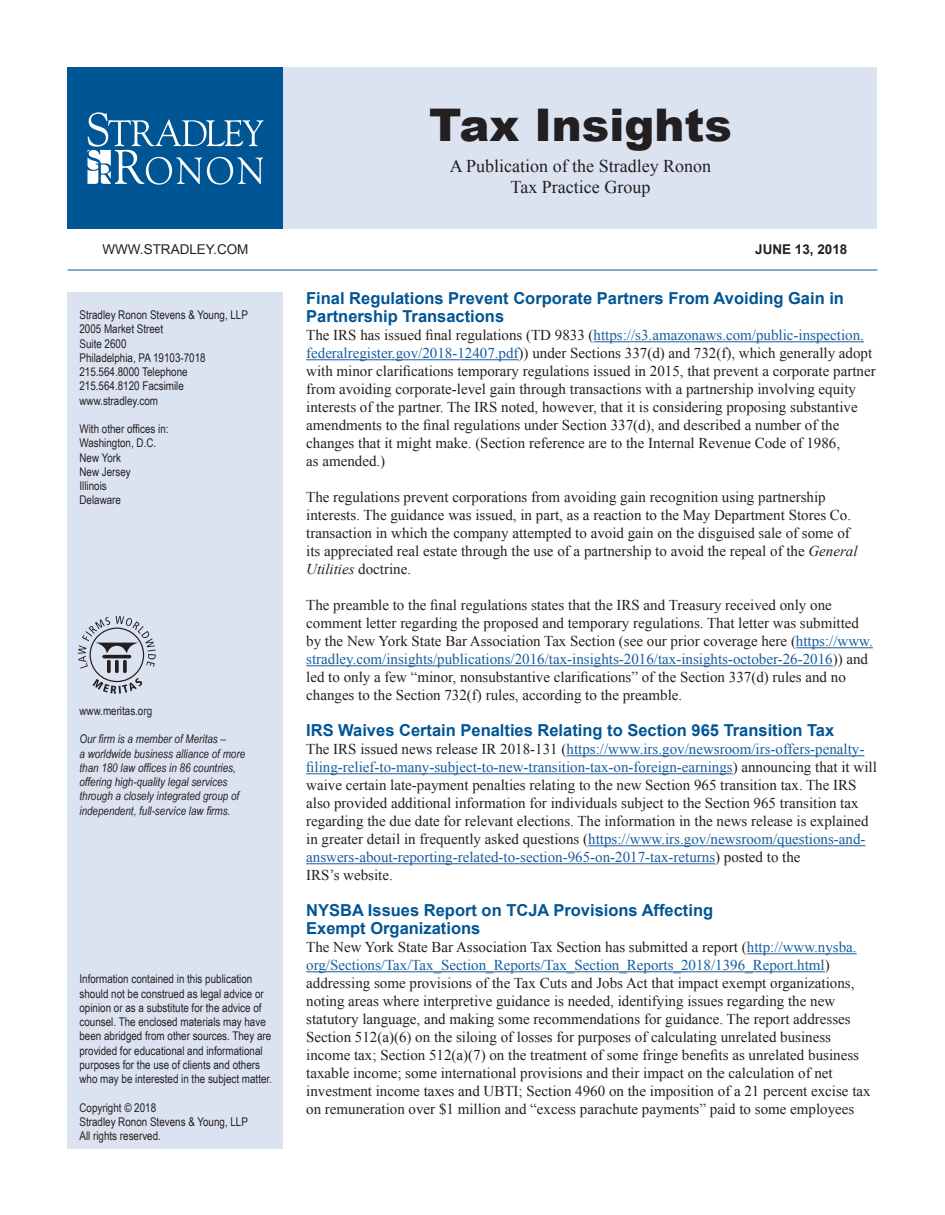
<style>
.page{position:relative;width:945px;height:1215px;background:#fff}
.page>*{position:absolute;margin:0;border:0;box-sizing:border-box;transform-origin:0 0}
.t1{font:900 45px "Arial";color:#231f20}
.t2{font:18px "Times New Roman";color:#231f20}
.t3{font:700 16.5px/18px "Arial";color:#005594}
.t4{font:15px/18px "Times New Roman";color:#231f20}
.t5{font:13.5px "Arial";color:#231f20}
.t6{font:700 13.5px "Arial";color:#231f20}
.t7{font:12px/14.2px "Arial Narrow";color:#231f20}
.t8{font:italic 12px/14.2px "Arial Narrow";color:#231f20}
.s1{color:#175d9e}
.s2{font-style:italic}
</style>
<div class="page">
<div style="left:68px;top:68px;width:216px;height:162px;background:#005594"></div>
<svg style="left:88px;top:112px;width:175px;height:73px"></svg>
<div style="left:67px;top:292px;width:216px;height:857px;background:#dce3f0"></div>
<div style="left:284px;top:68px;width:594px;height:162px;background:#dce3f0"></div>
<hr style="left:68px;top:270px;width:810px;height:1px;background:#005594">
<hr style="left:594px;top:341px;width:270px;height:1px;background:#175d9e">
<hr style="left:306px;top:359px;width:213px;height:1px;background:#175d9e">
<hr style="left:796px;top:647px;width:77px;height:1px;background:#175d9e">
<hr style="left:306px;top:665px;width:527px;height:1px;background:#175d9e">
<hr style="left:567px;top:755px;width:297px;height:1px;background:#175d9e">
<hr style="left:306px;top:773px;width:427px;height:1px;background:#175d9e">
<hr style="left:588px;top:845px;width:278px;height:1px;background:#175d9e">
<hr style="left:306px;top:863px;width:409px;height:1px;background:#175d9e">
<hr style="left:747px;top:953px;width:110px;height:1px;background:#175d9e">
<hr style="left:306px;top:971px;width:519px;height:1px;background:#175d9e">
<svg style="left:78px;top:616px;width:78px;height:78px"></svg>
<p class="t1" style="left:429px;top:92px;width:304px">Tax Insights</p>
<p class="t2" style="left:450px;top:154px;width:263px">A Publication of the Stradley Ronon</p>
<p class="t2" style="left:511px;top:175px;width:141px">Tax Practice Group</p>
<p class="t5" style="left:102px;top:241px;width:148px">WWW.STRADLEY.COM</p>
<p class="t6" style="left:755px;top:241px;width:94px">JUNE 13, 2018</p>
<p class="t7" style="left:80px;top:307px;width:170px">Stradley Ronon Stevens &amp; Young, LLP</p>
<p class="t7" style="left:80px;top:322px;width:85px">2005 Market Street</p>
<p class="t7" style="left:80px;top:336px;width:49px">Suite 2600</p>
<p class="t7" style="left:80px;top:350px;width:128px">Philadelphia, PA 19103-7018</p>
<p class="t7" style="left:80px;top:364px;width:110px">215.564.8000 Telephone</p>
<p class="t7" style="left:80px;top:379px;width:106px">215.564.8120 Facsimile</p>
<p class="t7" style="left:80px;top:393px;width:80px">www.stradley.com</p>
<p class="t7" style="left:80px;top:421px;width:91px">With other offices in:</p>
<p class="t7" style="left:80px;top:436px;width:78px">Washington, D.C.</p>
<p class="t7" style="left:80px;top:450px;width:43px">New York</p>
<p class="t7" style="left:80px;top:464px;width:53px">New Jersey</p>
<p class="t7" style="left:80px;top:478px;width:29px">Illinois</p>
<p class="t7" style="left:80px;top:493px;width:43px">Delaware</p>
<p class="t7" style="left:79px;top:703px;width:74px">www.meritas.org</p>
<p class="t8" style="left:79px;top:732px;width:148px">Our firm is a member of Meritas –</p>
<p class="t8" style="left:79px;top:746px;width:167px">a worldwide business alliance of more</p>
<p class="t8" style="left:79px;top:760px;width:161px">than 180 law offices in 86 countries, offering high-quality legal services through a closely integrated group of independent, full-service law firms.</p>
<p class="t7" style="left:80px;top:972px;width:194px">Information contained in this publication should not be construed as legal advice or opinion or as a substitute for the advice of counsel. The enclosed materials may have been abridged from other sources. They are provided for educational and informational purposes for the use of clients and others who may be interested in the subject matter.</p>
<p class="t7" style="left:80px;top:1100px;width:78px">Copyright © 2018</p>
<p class="t7" style="left:80px;top:1114px;width:170px">Stradley Ronon Stevens &amp; Young, LLP</p>
<p class="t7" style="left:80px;top:1128px;width:83px">All rights reserved.</p>
<p class="t3" style="left:306px;top:290px;width:539px">Final Regulations Prevent Corporate Partners From Avoiding Gain in<br>Partnership Transactions</p>
<p class="t4" style="left:306px;top:326px;width:571px">The IRS has issued final regulations (TD 9833 (<span class="s1">https://s3.amazonaws.com/public-inspection. federalregister.gov/2018-12407.pdf</span>)) under Sections 337(d) and 732(f), which generally adopt with minor clarifications temporary regulations issued in 2015, that prevent a corporate partner from avoiding corporate-level gain through transactions with a partnership involving equity interests of the partner. The IRS noted, however, that it is considering proposing substantive amendments to the final regulations under Section 337(d), and described a number of the changes that it might make. (Section reference are to the Internal Revenue Code of 1986,</p>
<p class="t4" style="left:306px;top:452px;width:81px">as amended.)</p>
<p class="t4" style="left:306px;top:488px;width:553px">The regulations prevent corporations from avoiding gain recognition using partnership interests. The guidance was issued, in part, as a reaction to the May Department Stores Co. transaction in which the company attempted to avoid gain on the disguised sale of some of its appreciated real estate through the use of a partnership to avoid the repeal of the <span class="s2">General Utilities</span> doctrine.</p>
<p class="t4" style="left:306px;top:596px;width:568px">The preamble to the final regulations states that the IRS and Treasury received only one comment letter regarding the proposed and temporary regulations. That letter was submitted by the New York State Bar Association Tax Section (see our prior coverage here (<span class="s1">https://www. stradley.com/insights/publications/2016/tax-insights-2016/tax-insights-october-26-2016</span>)) and led to only a few “minor, nonsubstantive clarifications” of the Section 337(d) rules and no changes to the Section 732(f) rules, according to the preamble.</p>
<p class="t3" style="left:306px;top:722px;width:530px">IRS Waives Certain Penalties Relating to Section 965 Transition Tax</p>
<p class="t4" style="left:306px;top:740px;width:572px">The IRS issued news release IR 2018-131 (<span class="s1">https://www.irs.gov/newsroom/irs-offers-penalty&shy;filing-relief-to-many-subject-to-new-transition-tax-on-foreign-earnings</span>) announcing that it will waive certain late-payment penalties relating to the new Section 965 transition tax. The IRS also provided additional information for individuals subject to the Section 965 transition tax regarding the due date for relevant elections. The information in the news release is explained in greater detail in frequently asked questions (<span class="s1">https://www.irs.gov/newsroom/questions-and&shy;answers-about-reporting-related-to-section-965-on-2017-tax-returns</span>) posted to the</p>
<p class="t4" style="left:306px;top:866px;width:88px">IRS’s website.</p>
<p class="t3" style="left:306px;top:902px;width:409px">NYSBA Issues Report on TCJA Provisions Affecting</p>
<p class="t3" style="left:306px;top:920px;width:176px">Exempt Organizations</p>
<p class="t4" style="left:306px;top:938px;width:566px">The New York State Bar Association Tax Section has submitted a report (<span class="s1">http://www.nysba. org/Sections/Tax/Tax_Section_Reports/Tax_Section_Reports_2018/1396_Report.html</span>) addressing some provisions of the Tax Cuts and Jobs Act that impact exempt organizations, noting areas where interpretive guidance is needed, identifying issues regarding the new statutory language, and making some recommendations for guidance. The report addresses Section 512(a)(6) on the siloing of losses for purposes of calculating unrelated business income tax; Section 512(a)(7) on the treatment of some fringe benefits as unrelated business taxable income; some international provisions and their impact on the calculation of net investment income taxes and UBTI; Section 4960 on the imposition of a 21 percent excise tax on remuneration over $1 million and “excess parachute payments” paid to some employees</p>
</div>
